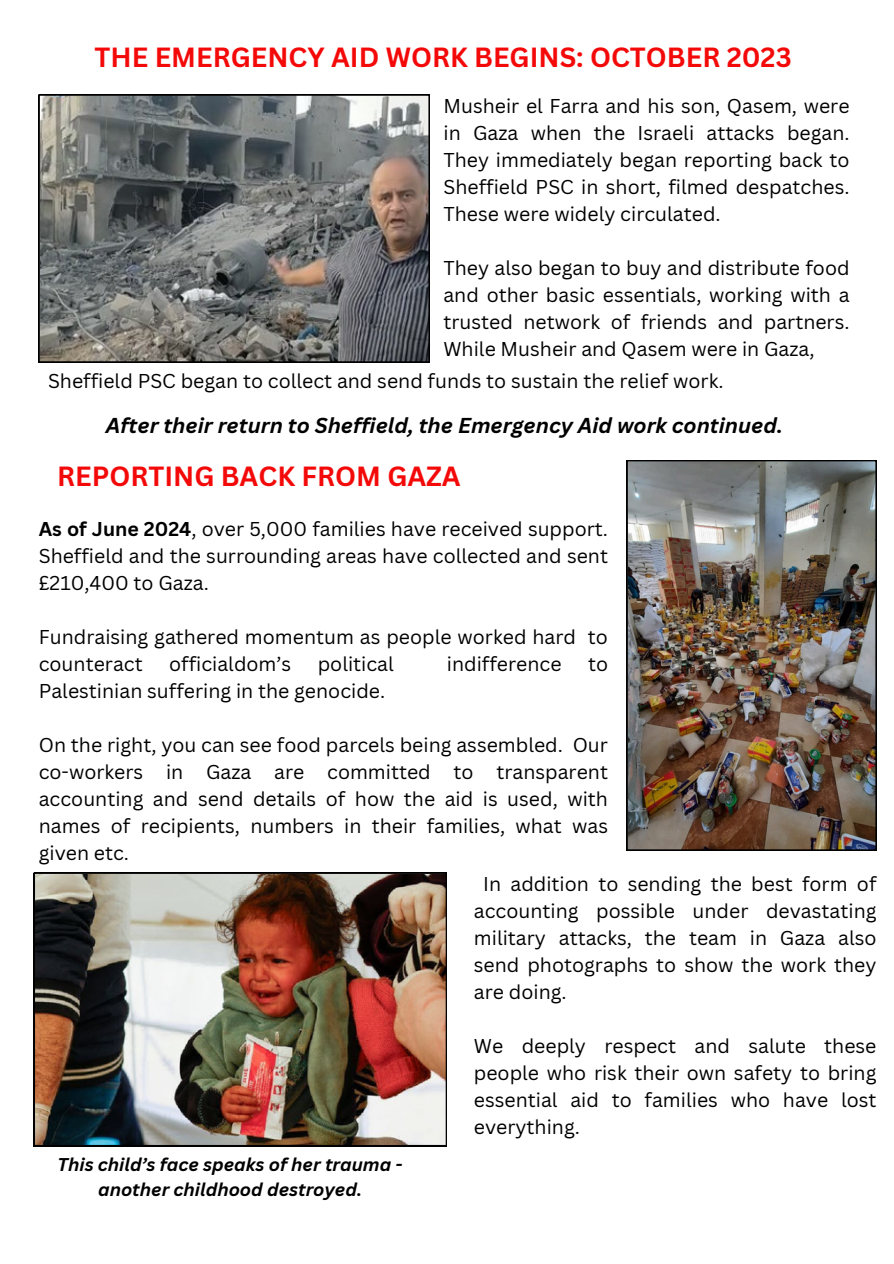
<style>
.page{position:relative;width:894px;height:1264px;background:#fff}
.page>*{position:absolute;margin:0;border:0;box-sizing:border-box;transform-origin:0 0}
.t1{font:700 27px "Canva Sans";color:#f40909}
.t2{font:italic 700 21px "Canva Sans";color:#000}
.t3{font:19.5px/27px "Canva Sans";color:#000;text-align:justify}
.t4{font:italic 700 18px/24.8px "Canva Sans";color:#000;text-align:center}
.s1{font-weight:700}
</style>
<div class="page">
<svg style="left:39px;top:95px;width:390px;height:267px"></svg>
<img style="left:34px;top:872px;width:412px;height:274px">
<img style="left:626px;top:460px;width:250px;height:390px">
<h1 class="t1" style="left:95px;top:38px;width:698px">THE EMERGENCY AID WORK BEGINS: OCTOBER 2023</h1>
<h3 class="t3" style="left:443px;top:92px;width:407px">Musheir el Farra and his son, Qasem, were in Gaza when the Israeli attacks began.<br>They immediately began reporting back to Sheffield PSC in short, filmed despatches.<br>These were widely circulated.</h3>
<h3 class="t3" style="left:443px;top:254px;width:407px">They also began to buy and distribute food and other basic essentials, working with a trusted network of friends and partners.<br>While Musheir and Qasem were in Gaza,</h3>
<h3 class="t3" style="left:48px;top:366px;width:677px">Sheffield PSC began to collect and send funds to sustain the relief work.</h3>
<h3 class="t2" style="left:106px;top:410px;width:678px">After their return to Sheffield, the Emergency Aid work continued.</h3>
<p class="t1" style="left:57px;top:457px;width:405px">REPORTING BACK FROM GAZA</p>
<h3 class="t3" style="left:39px;top:515px;width:570px"><span class="s1">As of June 2024</span>, over 5,000 families have received support.<br>Sheffield and the surrounding areas have collected and sent £210,400 to Gaza.</h3>
<h3 class="t3" style="left:39px;top:623px;width:570px">Fundraising gathered momentum as people worked hard to counteract</h3>
<h3 class="t3" style="left:169px;top:650px;width:124px">officialdom’s</h3>
<h3 class="t3" style="left:317px;top:650px;width:78px">political</h3>
<h3 class="t3" style="left:446px;top:650px;width:116px">indifference</h3>
<h3 class="t3" style="left:588px;top:650px;width:22px">to</h3>
<h3 class="t3" style="left:39px;top:677px;width:348px">Palestinian suffering in the genocide.</h3>
<h2 class="t3" style="left:39px;top:731px;width:570px">On the right, you can see food parcels being assembled. Our co-workers in Gaza are committed to transparent accounting and send details of how the aid is used, with names of recipients, numbers in their families, what was given etc.</h2>
<h3 class="t4" style="left:58px;top:1151px;width:346px">This child’s face speaks of her trauma - another childhood destroyed.</h3>
<p class="t3" style="left:473px;top:870px;width:404px;text-indent:9px">In addition to sending the best form of accounting possible under devastating military attacks, the team in Gaza also send photographs to show the work they are doing.</p>
<p class="t3" style="left:473px;top:1032px;width:404px">We deeply respect and salute these people who risk their own safety to bring essential aid to families who have lost everything.</p>
</div>
